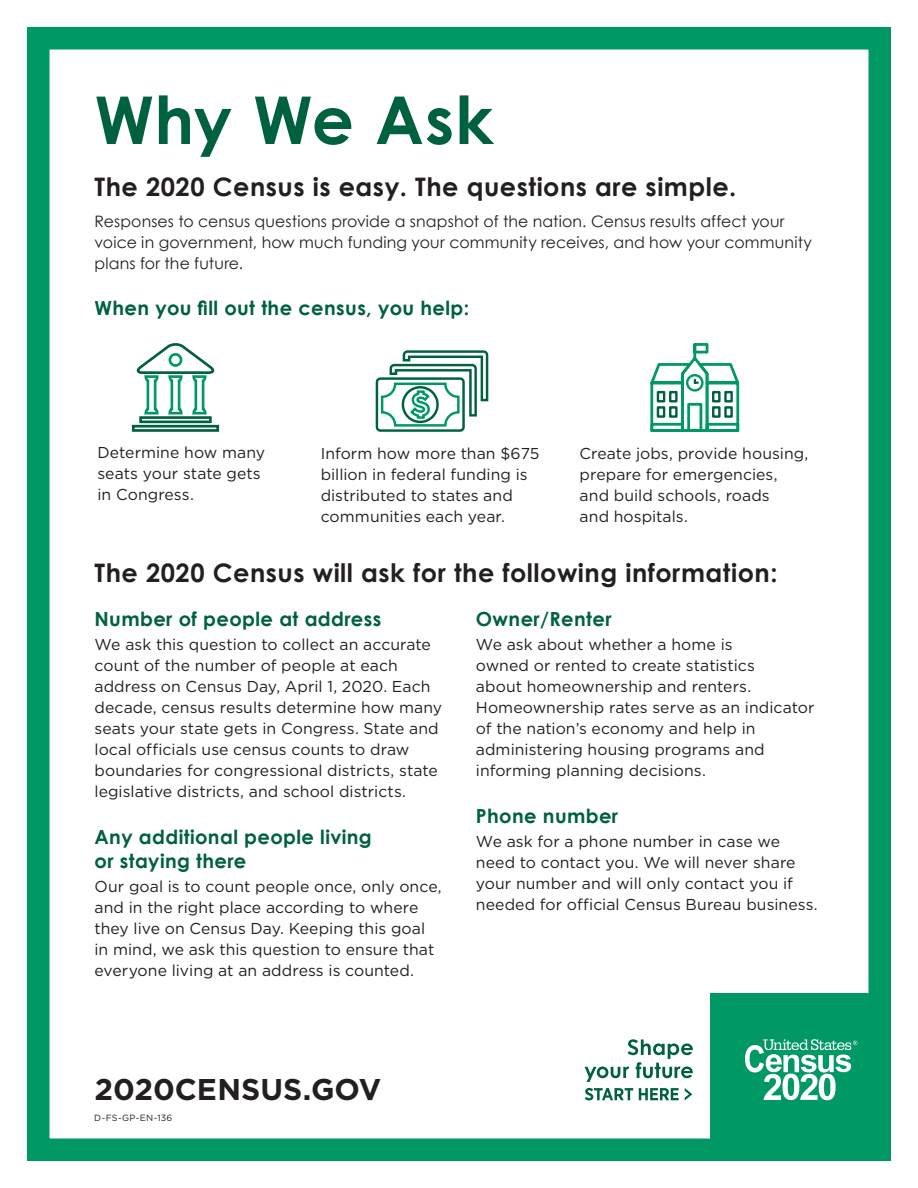
<style>
.page{position:relative;width:918px;height:1188px;background:#fff}
.page>*{position:absolute;margin:0;border:0;box-sizing:border-box;transform-origin:0 0}
.t1{font:700 66px "Century Gothic";letter-spacing:.01em;color:#00613f}
.t2{font:700 30px "Gotham HTF";color:#231f20}
.t3{font:700 25.5px "Century Gothic Pro";letter-spacing:.02em;color:#231f20}
.t4{font:700 25.5px "Century Gothic";letter-spacing:.02em;color:#231f20}
.t5{font:700 19.5px/24px "Century Gothic";letter-spacing:.02em;color:#00613f}
.t6{font:15.75px/21px "Gotham HTF";letter-spacing:.005em;color:#231f20}
.t7{font:15.75px/21px "Century Gothic";letter-spacing:.01em;color:#231f20}
.t8{font:15.75px/21px "Gotham";letter-spacing:.005em;color:#231f20}
.t9{font:9px "Gotham HTF";letter-spacing:.025em;color:#231f20}
</style>
<div class="page">
<div style="left:27px;top:27px;width:864px;height:1134px;border:22px solid #009864"></div>
<svg style="left:132px;top:343px;width:87px;height:89px"></svg>
<div style="left:169px;top:353px;width:13px;height:14px;border:3px solid #009864;border-radius:50%"></div>
<svg style="left:376px;top:350px;width:112px;height:82px"></svg>
<svg style="left:650px;top:343px;width:89px;height:89px"></svg>
<svg style="left:585px;top:1088px;width:48px;height:12px"></svg>
<svg style="left:639px;top:1088px;width:40px;height:12px"></svg>
<svg style="left:685px;top:1088px;width:7px;height:12px"></svg>
<svg style="left:585px;top:1039px;width:108px;height:43px"></svg>
<div style="left:711px;top:994px;width:180px;height:167px;background:#009864"></div>
<svg style="left:745px;top:1039px;width:112px;height:61px"></svg>
<h1 class="t1" style="left:94px;top:79px;width:400px">Why We Ask</h1>
<h2 class="t4" style="left:94px;top:170px;width:643px">The 2020 Census is easy. The questions are simple.</h2>
<p class="t7" style="left:94px;top:210px;width:719px">Responses to census questions provide a snapshot of the nation. Census results affect your voice in government, how much funding your community receives, and how your community plans for the future.</p>
<h3 class="t5" style="left:94px;top:295px;width:376px">When you fill out the census, you help:</h3>
<p class="t8" style="left:97px;top:442px;width:169px">Determine how many seats your state gets in Congress.</p>
<p class="t6" style="left:321px;top:442px;width:220px">Inform how more than $675 billion in federal funding is distributed to states and communities each year.</p>
<p class="t6" style="left:580px;top:442px;width:230px">Create jobs, provide housing, prepare for emergencies, and build schools, roads<br>and hospitals.</p>
<h2 class="t3" style="left:94px;top:557px;width:685px">The 2020 Census will ask for the following information:</h2>
<h3 class="t5" style="left:94px;top:607px;width:288px">Number of people at address</h3>
<p class="t6" style="left:94px;top:634px;width:349px">We ask this question to collect an accurate count of the number of people at each address on Census Day, April 1, 2020. Each decade, census results determine how many seats your state gets in Congress. State and local officials use census counts to draw boundaries for congressional districts, state legislative districts, and school districts.</p>
<h3 class="t5" style="left:94px;top:824px;width:279px">Any additional people living or staying there</h3>
<p class="t6" style="left:94px;top:875px;width:349px">Our goal is to count people once, only once, and in the right place according to where they live on Census Day. Keeping this goal in mind, we ask this question to ensure that everyone living at an address is counted.</p>
<h3 class="t5" style="left:476px;top:607px;width:137px">Owner/Renter</h3>
<p class="t6" style="left:476px;top:634px;width:340px">We ask about whether a home is<br>owned or rented to create statistics<br>about homeownership and renters.<br>Homeownership rates serve as an indicator of the nation’s economy and help in administering housing programs and informing planning decisions.</p>
<h3 class="t5" style="left:476px;top:803px;width:144px">Phone number</h3>
<p class="t6" style="left:476px;top:830px;width:343px">We ask for a phone number in case we need to contact you. We will never share your number and will only contact you if needed for official Census Bureau business.</p>
<p class="t2" style="left:94px;top:1073px;width:288px">2020CENSUS.GOV</p>
<p class="t9" style="left:94px;top:1113px;width:80px">D-FS-GP-EN-136</p>
</div>
